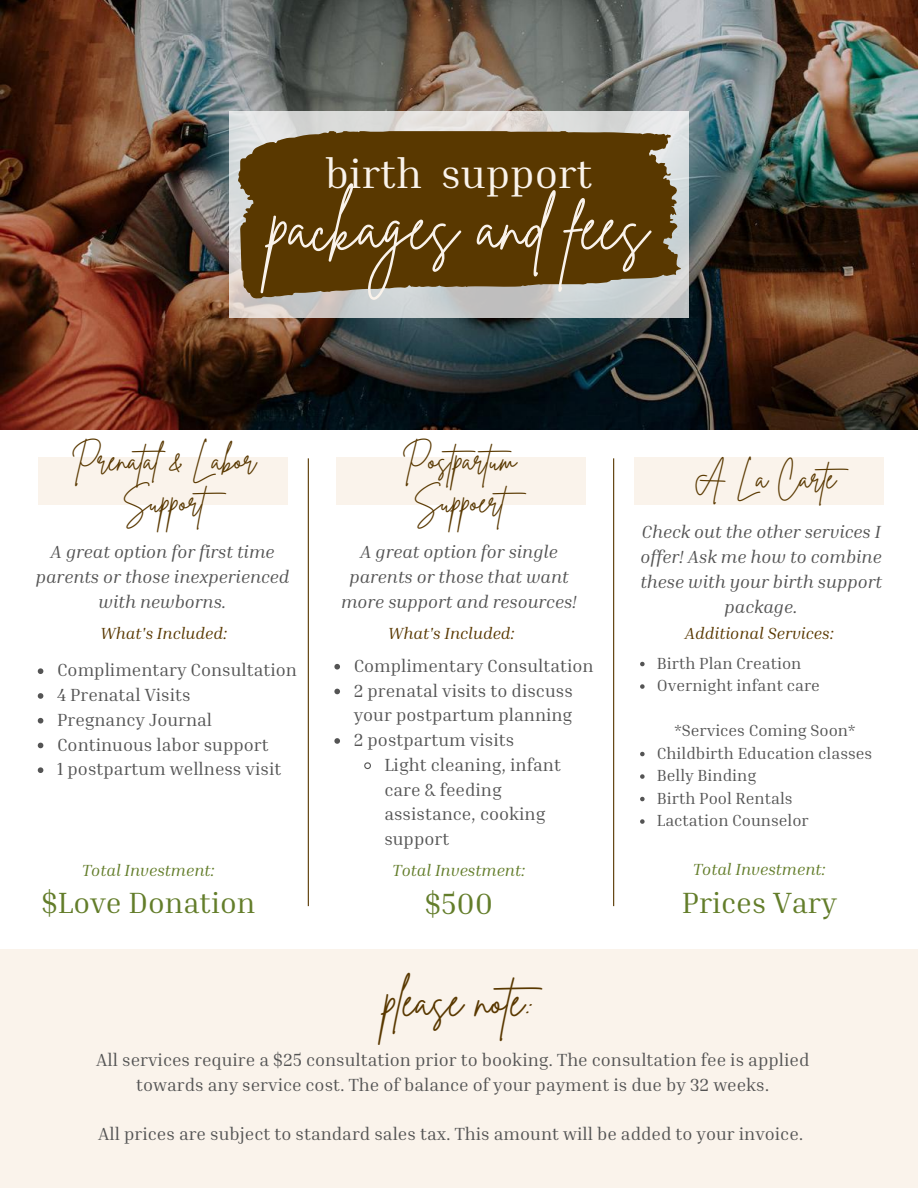
<style>
.page{position:relative;width:918px;height:1188px;background:#fff}
.page>*{position:absolute;margin:0;border:0;box-sizing:border-box;transform-origin:0 0}
.t1{font:66.3px "Brittany Signature";color:#faf3eb}
.t2{font:43.5px "Brittany Signature";color:#593800}
.t3{font:42px "Inria Serif";color:#faf3eb}
.t4{font:30px/41.7px "Brittany Signature";color:#593800}
.t5{font:30px "Inria Serif";color:#637d2a}
.t6{font:18px/24.8px "Inria Serif";color:#545454;text-align:center}
.t7{font:italic 18px/24.8px "Inria Serif";color:#545454;text-align:center}
.t8{font:16.5px/22.5px "Inria Serif";color:#545454}
.t9{font:italic 16.5px "Inria Serif";color:#593800}
.t10{font:italic 16.5px "Inria Serif";color:#637d2a}
</style>
<div class="page">
<img style="left:0;top:0;width:918px;height:430px">
<svg style="left:229px;top:111px;width:460px;height:206px;background:#d4d5d4"></svg>
<svg style="left:238px;top:131px;width:443px;height:168px;background:#674a19"></svg>
<div style="left:0;top:949px;width:918px;height:239px;background:#faf3eb"></div>
<div style="left:39px;top:457px;width:249px;height:47px;background:#faf3eb"></div>
<svg style="left:38px;top:668px;width:5px;height:6px"></svg>
<svg style="left:38px;top:693px;width:5px;height:6px"></svg>
<svg style="left:38px;top:718px;width:5px;height:6px"></svg>
<svg style="left:38px;top:743px;width:5px;height:5px"></svg>
<svg style="left:38px;top:767px;width:5px;height:6px"></svg>
<svg style="left:334px;top:664px;width:6px;height:6px"></svg>
<svg style="left:334px;top:689px;width:6px;height:5px"></svg>
<svg style="left:334px;top:738px;width:6px;height:6px"></svg>
<svg style="left:364px;top:762px;width:7px;height:8px"></svg>
<hr style="left:308px;top:458px;width:1px;height:448px;background:#593800">
<hr style="left:613px;top:458px;width:1px;height:448px;background:#593800">
<div style="left:336px;top:457px;width:250px;height:48px;background:#faf3eb"></div>
<div style="left:634px;top:457px;width:250px;height:48px;background:#faf3eb"></div>
<svg style="left:640px;top:662px;width:5px;height:4px"></svg>
<svg style="left:640px;top:684px;width:5px;height:5px"></svg>
<svg style="left:640px;top:752px;width:5px;height:4px"></svg>
<svg style="left:640px;top:774px;width:5px;height:5px"></svg>
<svg style="left:640px;top:797px;width:5px;height:4px"></svg>
<svg style="left:640px;top:819px;width:5px;height:5px"></svg>
<h3 class="t3" style="left:325px;top:147px;width:269px">birth support</h3>
<h1 class="t1" style="left:270px;top:183px;width:380px">packages and fees</h1>
<h3 class="t4" style="left:122px;top:440px;width:135px;text-indent:-51px">Prenatal &amp; Labor<br>Support</h3>
<p class="t7" style="left:36px;top:539px;width:255px">A great option for first time parents or those inexperienced with newborns.</p>
<p class="t9" style="left:101px;top:623px;width:128px">What's Included:</p>
<p class="t6" style="left:57px;top:657px;width:241px;text-align:left">Complimentary Consultation<br>4 Prenatal Visits<br>Pregnancy Journal<br>Continuous labor support<br>1 postpartum wellness visit</p>
<p class="t10" style="left:82px;top:860px;width:134px">Total Investment:</p>
<h3 class="t5" style="left:42px;top:884px;width:215px">$Love Donation</h3>
<h3 class="t4" style="left:402px;top:440px;width:134px;text-align:center">Postpartum<br>Suppoert</h3>
<p class="t7" style="left:341px;top:539px;width:237px">A great option for single parents or those that want more support and resources!</p>
<p class="t9" style="left:388px;top:623px;width:128px">What's Included:</p>
<p class="t6" style="left:354px;top:653px;width:241px">Complimentary Consultation</p>
<p class="t6" style="left:354px;top:677px;width:221px">2 prenatal visits to discuss</p>
<p class="t6" style="left:354px;top:702px;width:220px">your postpartum planning</p>
<p class="t6" style="left:354px;top:727px;width:162px">2 postpartum visits</p>
<p class="t6" style="left:384px;top:752px;width:178px">Light cleaning, infant</p>
<p class="t6" style="left:384px;top:776px;width:119px">care &amp; feeding</p>
<p class="t6" style="left:384px;top:801px;width:163px">assistance, cooking</p>
<p class="t6" style="left:384px;top:826px;width:67px">support</p>
<p class="t10" style="left:393px;top:860px;width:134px">Total Investment:</p>
<h3 class="t5" style="left:425px;top:885px;width:70px">$500</h3>
<h3 class="t4" style="left:694px;top:458px;width:164px">A La Carte</h3>
<p class="t7" style="left:640px;top:519px;width:243px">Check out the other services I offer! Ask me how to combine these with your birth support package.</p>
<p class="t8" style="left:657px;top:651px;width:165px">Birth Plan Creation<br>Overnight infant care</p>
<p class="t9" style="left:685px;top:623px;width:151px">Additional Services:</p>
<p class="t8" style="left:674px;top:719px;width:183px">*Services Coming Soon*</p>
<p class="t8" style="left:657px;top:741px;width:217px">Childbirth Education classes<br>Belly Binding<br>Birth Pool Rentals<br>Lactation Counselor</p>
<p class="t10" style="left:693px;top:858px;width:134px">Total Investment:</p>
<h3 class="t5" style="left:682px;top:884px;width:156px">Prices Vary</h3>
<h2 class="t2" style="left:384px;top:973px;width:172px">please note:</h2>
<p class="t6" style="left:96px;top:1047px;width:715px">All services require a $25 consultation prior to booking. The consultation fee is applied towards any service cost. The of balance of your payment is due by 32 weeks.</p>
<p class="t6" style="left:98px;top:1121px;width:707px">All prices are subject to standard sales tax. This amount will be added to your invoice.</p>
</div>
